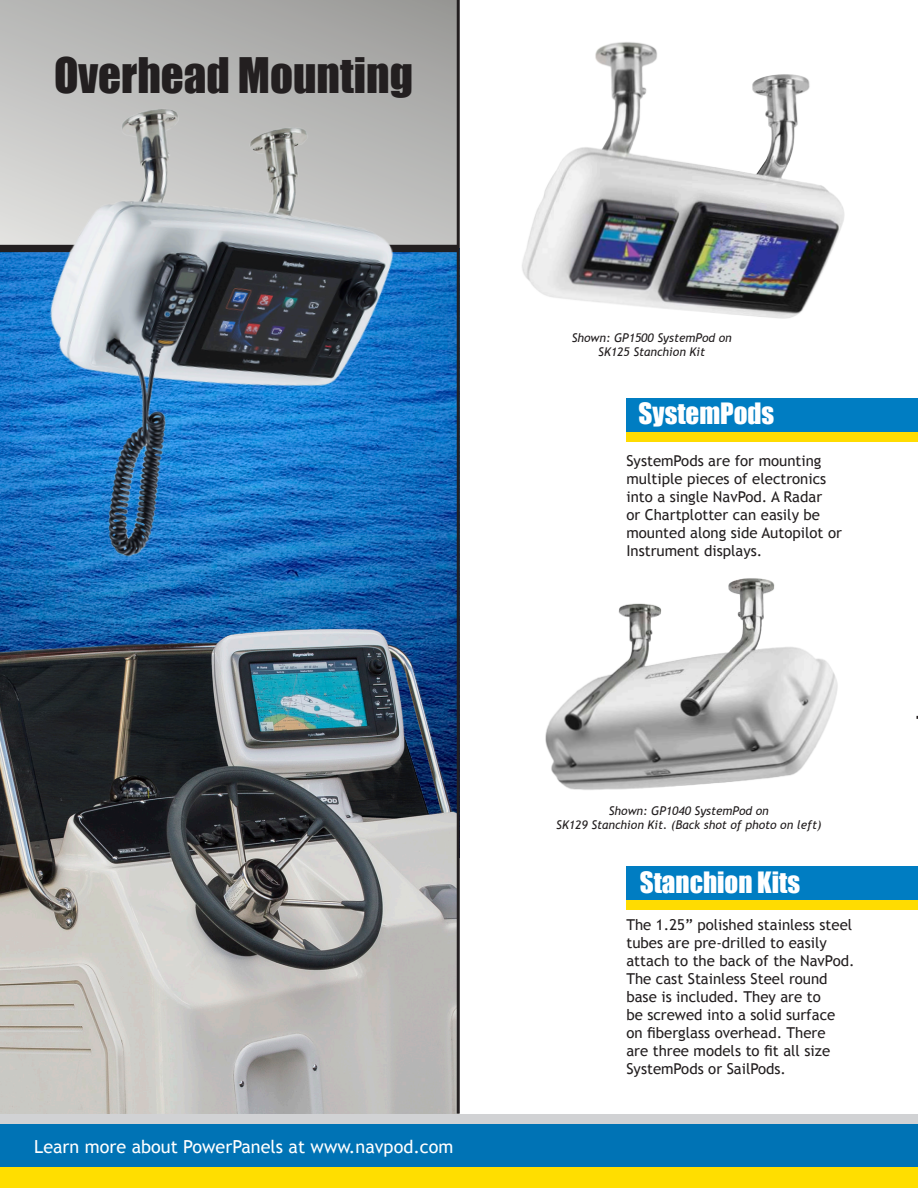
<style>
.page{position:relative;width:918px;height:1188px;background:#fff}
.page>*{position:absolute;margin:0;border:0;box-sizing:border-box;transform-origin:0 0}
.t1{font:45px "Impact";color:#231f20}
.t2{font:27px "Impact";color:#fff}
.t3{font:18px "Trebuchet MS";color:#fff}
.t4{font:15px/18px "Trebuchet MS";color:#231f20}
.t5{font:italic 12px "Trebuchet MS";color:#231f20}
</style>
<div class="page">
<img style="left:0;top:584px;width:457px;height:530px">
<svg style="left:0;top:0;width:387px;height:94px;background:#b2b2b0"></svg>
<img style="left:0;top:94px;width:457px;height:490px">
<div style="left:0;top:1114px;width:918px;height:24px;background:#d1d2d4"></div>
<div style="left:0;top:1138px;width:918px;height:50px;background:#ffde00"></div>
<div style="left:0;top:1125px;width:918px;height:42px;background:#0073b5"></div>
<img style="left:387px;top:0;width:458px;height:356px">
<img style="left:545px;top:578px;width:373px;height:212px">
<div style="left:626px;top:876px;width:292px;height:33px;background:#ffdc01"></div>
<div style="left:626px;top:408px;width:292px;height:33px;background:#ffdc01"></div>
<div style="left:626px;top:866px;width:292px;height:33px;background:#007dc2"></div>
<div style="left:626px;top:398px;width:292px;height:33px;background:#007dc2"></div>
<hr style="left:457px;top:0;width:3px;height:1114px;background:#231f20">
<p class="t1" style="left:54px;top:40px;width:361px">Overhead Mounting</p>
<p class="t3" style="left:34px;top:1136px;width:421px">Learn more about PowerPanels at www.navpod.com</p>
<p class="t5" style="left:572px;top:330px;width:162px">Shown: GP1500 SystemPod on</p>
<p class="t5" style="left:598px;top:345px;width:108px">SK125 Stanchion Kit</p>
<p class="t2" style="left:639px;top:392px;width:137px">SystemPods</p>
<p class="t4" style="left:626px;top:452px;width:217px">SystemPods are for mounting multiple pieces of electronics into a single NavPod. A Radar<br>or Chartplotter can easily be mounted along side Autopilot or<br>Instrument displays.</p>
<p class="t5" style="left:609px;top:803px;width:162px">Shown: GP1040 SystemPod on</p>
<p class="t5" style="left:556px;top:818px;width:267px">SK129 Stanchion Kit. (Back shot of photo on left)</p>
<p class="t2" style="left:640px;top:862px;width:162px">Stanchion Kits</p>
<p class="t4" style="left:626px;top:916px;width:230px">The 1.25” polished stainless steel tubes are pre-drilled to easily attach to the back of the NavPod.<br>The cast Stainless Steel round base is included. They are to<br>be screwed into a solid surface on fiberglass overhead. There<br>are three models to fit all size<br>SystemPods or SailPods.</p>
</div>
